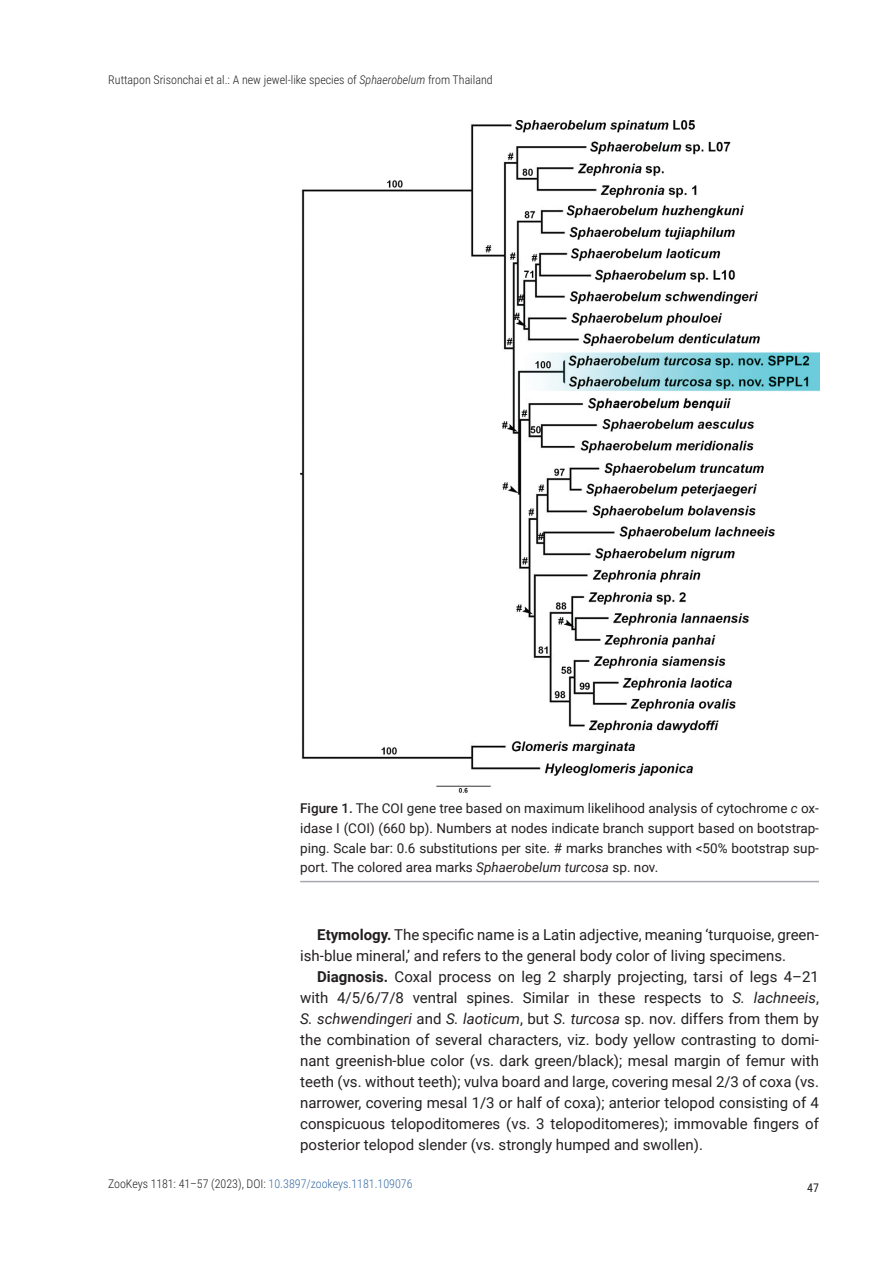
<style>
.page{position:relative;width:893px;height:1263px;background:#fff}
.page>*{position:absolute;margin:0;border:0;box-sizing:border-box;transform-origin:0 0}
.t1{font:15px/21px "Roboto";color:#231f20}
.t2{font:13.5px/19.8px "Roboto";color:#231f20;text-align:justify}
.t3{font:300 12px "Roboto Condensed";color:#231f20}
.t4{font:12px "Roboto Condensed";color:#231f20}
.s1{font-style:italic}
.s2{font-weight:500}
.s3{font-weight:700}
.s4{color:#376ba5}
</style>
<div class="page">
<img style="left:300px;top:121px;width:519px;height:671px">
<hr style="left:300px;top:881px;width:519px;height:1px;background:#a8a9ad">
<p class="t3" style="left:108px;top:71px;width:386px">Ruttapon Srisonchai et al.: A new jewel-like species of <span class="s1">Sphaerobelum</span> from Thailand</p>
<p class="t2" style="left:300px;top:798px;width:520px"><span class="s2">Figure 1.</span> The COI gene tree based on maximum likelihood analysis of cytochrome <span class="s1">c</span> ox&shy;idase I (COI) (660 bp). Numbers at nodes indicate branch support based on bootstrap&shy;ping. Scale bar: 0.6 substitutions per site. # marks branches with &lt;50% bootstrap sup&shy;port. The colored area marks <span class="s1">Sphaerobelum turcosa</span> sp. nov.</p>
<p class="t1" style="left:300px;top:923px;width:520px;text-indent:17px"><span class="s3">Etymology.</span> The specific name is a Latin adjective, meaning ‘turquoise, green&shy;ish-blue mineral,’ and refers to the general body color of living specimens.</p>
<p class="t1" style="left:300px;top:965px;width:520px;text-align:justify;text-indent:17px"><span class="s3">Diagnosis.</span> Coxal process on leg 2 sharply projecting, tarsi of legs 4–21 with 4/5/6/7/8 ventral spines. Similar in these respects to <span class="s1">S. lachneeis</span>, <span class="s1">S. schwendingeri</span> and <span class="s1">S. laoticum</span>, but <span class="s1">S. turcosa</span> sp. nov. differs from them by the combination of several characters, viz. body yellow contrasting to domi&shy;nant greenish-blue color (vs. dark green/black); mesal margin of femur with teeth (vs. without teeth); vulva board and large, covering mesal 2/3 of coxa (vs. narrower, covering mesal 1/3 or half of coxa); anterior telopod consisting of 4 conspicuous telopoditomeres (vs. 3 telopoditomeres); immovable fingers of posterior telopod slender (vs. strongly humped and swollen).</p>
<p class="t3" style="left:108px;top:1175px;width:306px">ZooKeys 1181: 41–57 (2023), DOI: <span class="s4">10.3897/zookeys.1181.109076</span></p>
<p class="t4" style="left:807px;top:1179px;width:13px">47</p>
</div>
